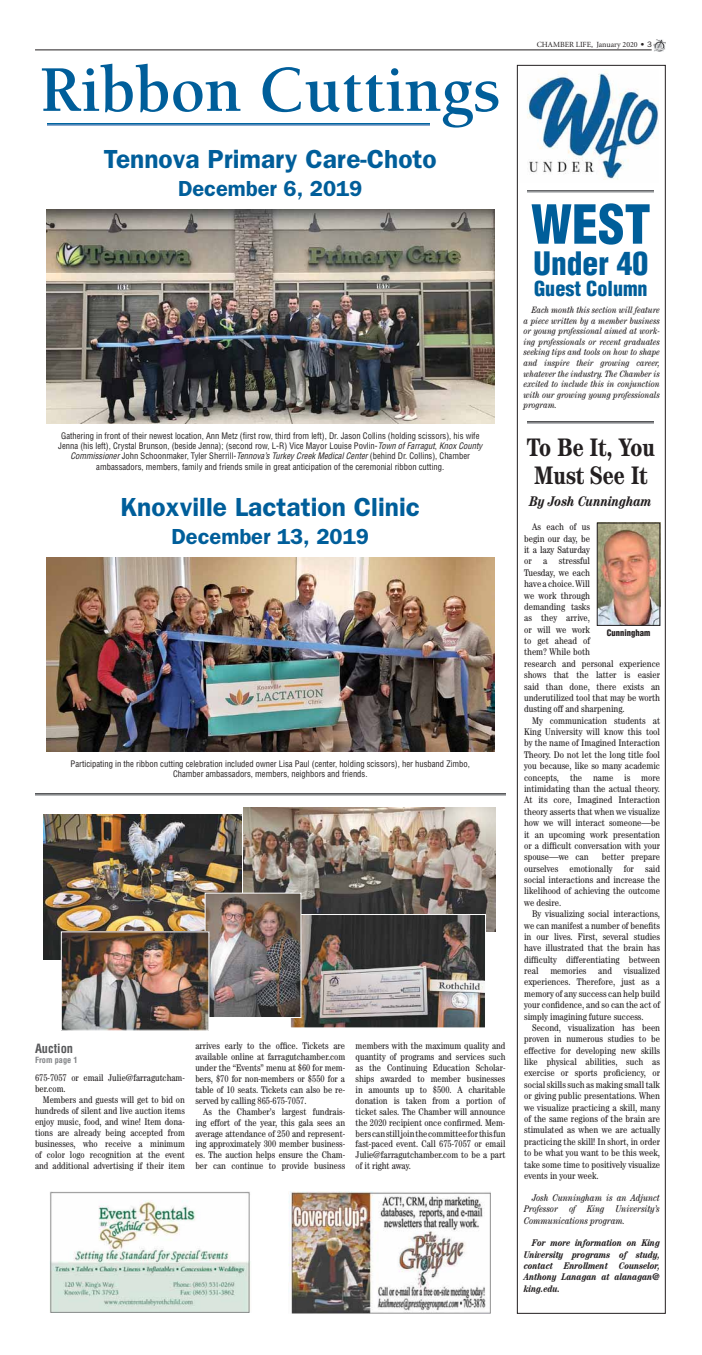
<style>
.page{position:relative;width:702px;height:1355px;background:#fff}
.page>*{position:absolute;margin:0;border:0;box-sizing:border-box;transform-origin:0 0}
.t1{font:700 66.94px "Berkeley";color:#005e9a}
.t2{font:900 condensed 52.5px "Helvetica";color:#005e9a}
.t3{font:900 condensed 31.5px "Helvetica";color:#005e9a}
.t4{font:600 26.25px "Franklin Gothic";color:#005e9a}
.t5{font:700 condensed 25.38px/28px "Century";color:#231f20}
.t6{font:600 21.88px "Franklin Gothic";color:#005e9a}
.t7{font:900 condensed 20.12px "Helvetica";color:#005e9a}
.t8{font:italic 700 condensed 14px "Century";color:#231f20}
.t9{font:700 condensed 12.42px "Helvetica";color:#58595b}
.t10{font:condensed 9.62px/11.4px "Century";color:#231f20;text-align:justify}
.t11{font:italic 700 condensed 9.62px/11.4px "Century";color:#231f20;text-align:justify}
.t12{font:italic condensed 9.62px/11.4px "Century";color:#231f20;text-align:justify}
.t13{font:italic condensed 9.19px/10.5px "Century";color:#231f20;text-align:justify}
.t14{font:condensed 8.75px/10.1px "Helvetica";color:#231f20;text-align:center}
.t15{font:900 condensed 8.75px "Helvetica";color:#231f20}
.t16{font:700 condensed 8.31px "Helvetica";color:#808285}
.t17{font:7.88px "Minion";color:#231f20}
.s1{font-style:italic}
.s2{font-family:"Franklin Gothic"}
</style>
<div class="page">
<hr style="left:35px;top:49px;width:616px;height:1px;background:#231f20">
<svg style="left:653px;top:39px;width:11px;height:12px"></svg>
<div style="left:516px;top:65px;width:149px;height:1248px;border:1px solid #231f20"></div>
<img style="left:49px;top:1191px;width:201px;height:121px">
<img style="left:288px;top:1191px;width:202px;height:122px">
<svg style="left:48px;top:123px;width:381px;height:3px"></svg>
<hr style="left:527px;top:422px;width:126px;height:1px;background:#858689">
<svg style="left:527px;top:190px;width:126px;height:2px"></svg>
<img style="left:598px;top:525px;width:59px;height:98px">
<div style="left:596px;top:523px;width:63px;height:102px;border:1px solid #231f20"></div>
<img style="left:527px;top:71px;width:131px;height:109px">
<img style="left:46px;top:209px;width:448px;height:214px">
<img style="left:46px;top:557px;width:448px;height:195px">
<svg style="left:35px;top:793px;width:470px;height:2px"></svg>
<img style="left:44px;top:814px;width:197px;height:145px">
<img style="left:243px;top:807px;width:252px;height:125px">
<img style="left:292px;top:916px;width:191px;height:110px">
<div style="left:290px;top:914px;width:195px;height:114px;border:1px solid #fff"></div>
<img style="left:206px;top:894px;width:93px;height:122px">
<div style="left:204px;top:892px;width:97px;height:126px;border:1px solid #fff"></div>
<img style="left:63px;top:933px;width:144px;height:95px">
<h1 class="t1" style="left:40px;top:49px;width:462px">Ribbon Cuttings</h1>
<h3 class="t4" style="left:104px;top:144px;width:334px">Tennova Primary Care-Choto</h3>
<h3 class="t6" style="left:178px;top:176px;width:186px">December 6, 2019</h3>
<p class="t14" style="left:58px;top:432px;width:425px">Gathering in front of their newest location, Ann Metz (first row, third from left), Dr. Jason Collins (holding scissors), his wife Jenna (his left), Crystal Brunson, (beside Jenna); (second row, L-R) Vice Mayor Louise Povlin-<span class="s1">Town of Farragut</span>, <span class="s1">Knox County Commissioner</span> John Schoonmaker, Tyler Sherrill-<span class="s1">Tennova’s Turkey Creek Medical Center</span> (behind Dr. Collins), Chamber ambassadors, members, family and friends smile in great anticipation of the ceremonial ribbon cutting.</p>
<h3 class="t4" style="left:120px;top:492px;width:301px">Knoxville Lactation Clinic</h3>
<h3 class="t6" style="left:171px;top:524px;width:199px">December 13, 2019</h3>
<p class="t14" style="left:71px;top:759px;width:400px">Participating in the ribbon cutting celebration included owner Lisa Paul (center, holding scissors), her husband Zimbo,<br>Chamber ambassadors, members, neighbors and friends.</p>
<p class="t9" style="left:35px;top:1042px;width:40px">Auction</p>
<p class="t16" style="left:35px;top:1056px;width:44px">From page 1</p>
<p class="t10" style="left:35px;top:1073px;width:151px;line-height:10.9px">675-7057 or email Julie@farragutcham&shy;ber.com.</p>
<p class="t10" style="left:35px;top:1095px;width:151px;line-height:10.9px;text-indent:8px">Members and guests will get to bid on hundreds of silent and live auction items enjoy music, food, and wine! Item dona&shy;tions are already being accepted from businesses, who receive a minimum of color logo recognition at the event and additional advertising if their item</p>
<p class="t10" style="left:195px;top:1041px;width:151px;line-height:10.9px">arrives early to the office. Tickets are available online at farragutchamber.com under the “Events” menu at $60 for mem&shy;bers, $70 for non-members or $550 for a table of 10 seats. Tickets can also be re&shy;served by calling 865-675-7057.</p>
<p class="t10" style="left:195px;top:1106px;width:151px;line-height:10.9px;text-indent:8px">As the Chamber’s largest fundrais&shy;ing effort of the year, this gala sees an average attendance of 250 and represent&shy;ing approximately 300 member business&shy;es. The auction helps ensure the Cham&shy;ber can continue to provide business</p>
<p class="t10" style="left:355px;top:1041px;width:151px;line-height:10.9px">members with the maximum quality and quantity of programs and services such as the Continuing Education Scholar&shy;ships awarded to member businesses in amounts up to $500. A charitable donation is taken from a portion of ticket sales. The Chamber will announce the 2020 recipient once confirmed. Mem&shy;bers can still join the committee for this fun fast-paced event. Call 675-7057 or email Julie@farragutchamber.com to be a part of it right away.</p>
<p class="t17" style="left:536px;top:41px;width:117px">CHAMBER LIFE, January 2020 <span class="s2">• 3</span></p>
<h2 class="t2" style="left:530px;top:200px;width:121px">WEST</h2>
<h3 class="t3" style="left:533px;top:249px;width:116px">Under 40</h3>
<h3 class="t7" style="left:533px;top:279px;width:115px">Guest Column</h3>
<p class="t13" style="left:523px;top:306px;width:138px;text-indent:8px">Each month this section will feature a piece written by a member business or young professional aimed at work&shy;ing professionals or recent graduates seeking tips and tools on how to shape and inspire their growing career, whatever the industry. The Chamber is excited to include this in conjunction with our growing young professionals program.</p>
<h3 class="t5" style="left:526px;top:436px;width:129px">To Be It, You<br>Must See It</h3>
<h3 class="t8" style="left:529px;top:495px;width:123px">By Josh Cunningham</h3>
<p class="t10" style="left:524px;top:522px;width:137px;text-align:left;text-indent:8px">As each of us<br>begin our day, be<br>it a lazy Saturday<br>or a stressful<br>Tuesday, we each<br>have a choice. Will<br>we work through<br>demanding tasks<br>as they arrive,<br>or will we work<br>to get ahead of<br>them? While both<br>research and personal experience shows that the latter is easier said than done, there exists an underutilized tool that may be worth dusting off and sharpening.</p>
<p class="t10" style="left:524px;top:715px;width:137px;text-indent:8px">My communication students at King University will know this tool by the name of Imagined Interaction Theory. Do not let the long title fool you because, like so many academic concepts, the name is more intimidating than the actual theory.<br>At its core, Imagined Interaction theory asserts that when we visualize how we will interact someone—be it an upcoming work presentation or a difficult conversation with your spouse—we can</p>
<p class="t15" style="left:606px;top:629px;width:45px">Cunningham</p>
<p class="t10" style="left:524px;top:852px;width:137px;text-indent:78px">better prepare ourselves emotionally for said social interactions and increase the likelihood of achieving the outcome we desire.</p>
<p class="t10" style="left:524px;top:909px;width:137px;text-indent:8px">By visualizing social interactions, we can manifest a number of benefits in our lives. First, several studies have illustrated that the brain has difficulty differentiating between real memories and visualized experiences. Therefore, just as a memory of any success can help build your confidence, and so can the act of simply imagining future success.</p>
<p class="t10" style="left:524px;top:1023px;width:137px;text-indent:8px">Second, visualization has been proven in numerous studies to be effective for developing new skills like physical abilities, such as exercise or sports proficiency, or social skills such as making small talk or giving public presentations. When we visualize practicing a skill, many of the same regions of the brain are stimulated as when we are actually practicing the skill! In short, in order to be what you want to be this week, take some time to positively visualize events in your week.</p>
<p class="t12" style="left:524px;top:1192px;width:137px;text-indent:8px">Josh Cunningham is an Adjunct Professor of King University’s Communications program.</p>
<p class="t11" style="left:524px;top:1238px;width:137px;text-indent:8px">For more information on King University programs of study, contact Enrollment Counselor, Anthony Lanagan at alanagan@ king.edu.</p>
</div>
